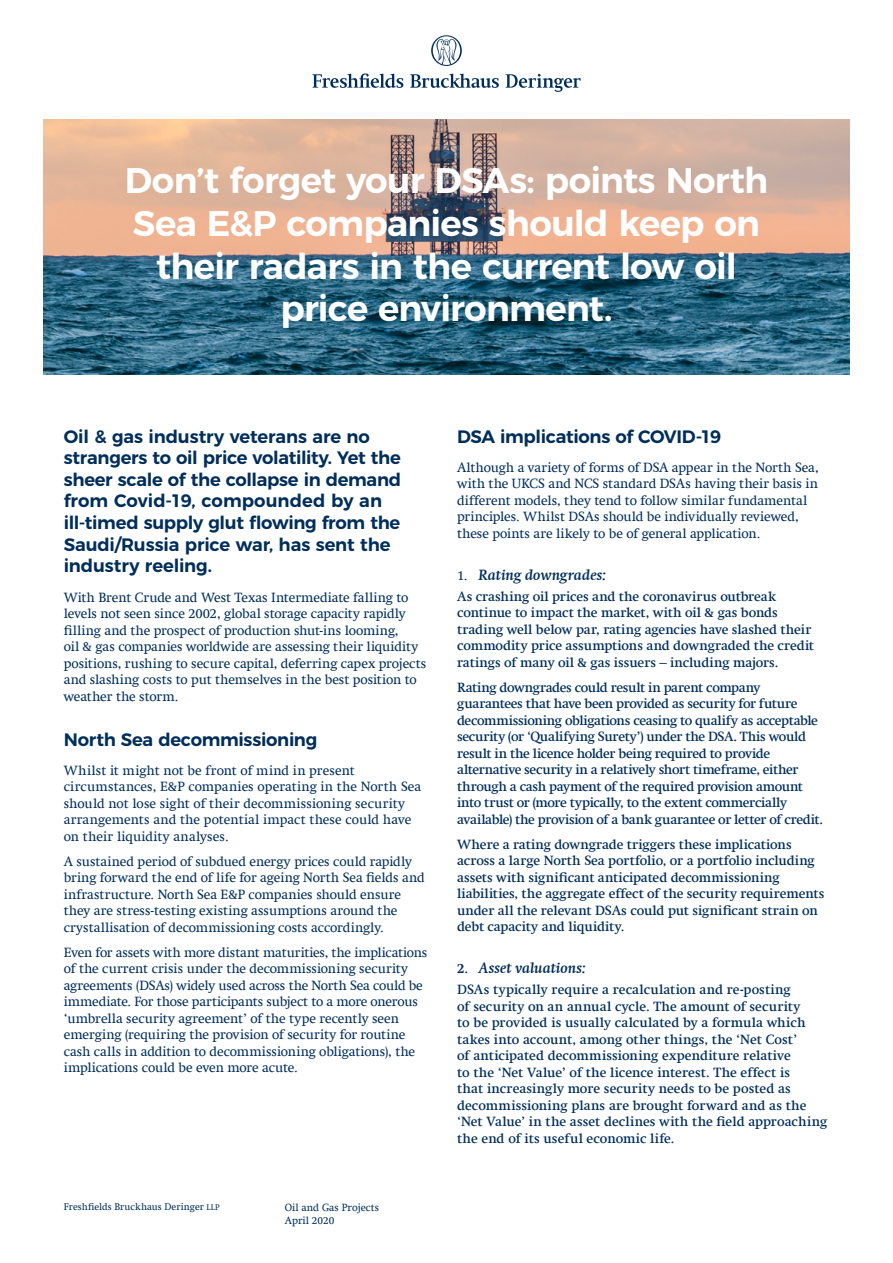
<style>
.page{position:relative;width:893px;height:1263px;background:#fff}
.page>*{position:absolute;margin:0;border:0;box-sizing:border-box;transform-origin:0 0}
.t1{font:600 35.55px/42.8px "Montserrat";letter-spacing:-.02em;color:#fff;text-align:center}
.t2{font:600 18px/21.6px "Montserrat";letter-spacing:-.015em;color:#002e5a}
.t3{font:italic 700 15px "Swift Com";letter-spacing:-.005em;color:#002e5a}
.t4{font:13.5px/16.5px "Swift Com";letter-spacing:-.005em;color:#002e5a}
.t5{font:500 13.5px/16.5px "Swift Com";letter-spacing:-.01em;color:#002e5a}
.t6{font:10.5px/13.5px "Swift Com";color:#002e5a}
.t7{font:9.75px "Swift Com";letter-spacing:.005em;color:#002e5a}
.s1{font-size:8.25px}
.s2{font-weight:400;font-style:normal;font-size:13.5px}
.s3{font-style:normal;font-size:13.5px}
</style>
<div class="page">
<svg style="left:410px;top:74px;width:89px;height:14px"></svg>
<svg style="left:506px;top:74px;width:75px;height:18px"></svg>
<svg style="left:312px;top:74px;width:91px;height:14px"></svg>
<svg style="left:431px;top:35px;width:31px;height:31px"></svg>
<img style="left:43px;top:120px;width:807px;height:254px">
<h1 class="t1" style="left:125px;top:156px;width:645px">Don’t forget your DSAs: points North<br>Sea E&amp;P companies should keep on their radars in the current low oil price environment.</h1>
<p class="t2" style="left:64px;top:424px;width:339px">Oil &amp; gas industry veterans are no strangers to oil price volatility. Yet the sheer scale of the collapse in demand from Covid-19, compounded by an ill-timed supply glut flowing from the Saudi/Russia price war, has sent the industry reeling.</p>
<p class="t4" style="left:64px;top:589px;width:364px">With Brent Crude and West Texas Intermediate falling to levels not seen since 2002, global storage capacity rapidly filling and the prospect of production shut-ins looming,<br>oil &amp; gas companies worldwide are assessing their liquidity positions, rushing to secure capital, deferring capex projects and slashing costs to put themselves in the best position to weather the storm.</p>
<h2 class="t2" style="left:64px;top:727px;width:255px">North Sea decommissioning</h2>
<p class="t4" style="left:64px;top:762px;width:359px">Whilst it might not be front of mind in present circumstances, E&amp;P companies operating in the North Sea should not lose sight of their decommissioning security arrangements and the potential impact these could have on their liquidity analyses.</p>
<p class="t4" style="left:64px;top:853px;width:362px">A sustained period of subdued energy prices could rapidly bring forward the end of life for ageing North Sea fields and infrastructure. North Sea E&amp;P companies should ensure they are stress-testing existing assumptions around the crystallisation of decommissioning costs accordingly.</p>
<p class="t4" style="left:64px;top:944px;width:365px">Even for assets with more distant maturities, the implications of the current crisis under the decommissioning security agreements (DSAs) widely used across the North Sea could be immediate. For those participants subject to a more onerous ‘umbrella security agreement’ of the type recently seen emerging (requiring the provision of security for routine cash calls in addition to decommissioning obligations), the implications could be even more acute.</p>
<p class="t7" style="left:64px;top:1201px;width:157px">Freshfields Bruckhaus Deringer <span class="s1">LLP</span></p>
<p class="t6" style="left:285px;top:1200px;width:96px">Oil and Gas Projects<br>April 2020</p>
<h2 class="t2" style="left:457px;top:424px;width:266px">DSA implications of COVID-19</h2>
<p class="t4" style="left:457px;top:459px;width:363px">Although a variety of forms of DSA appear in the North Sea, with the UKCS and NCS standard DSAs having their basis in different models, they tend to follow similar fundamental principles. Whilst DSAs should be individually reviewed, these points are likely to be of general application.</p>
<p class="t3" style="left:457px;top:566px;width:151px"><span class="s2">1.</span> Rating downgrades:</p>
<p class="t5" style="left:457px;top:588px;width:359px">As crashing oil prices and the coronavirus outbreak continue to impact the market, with oil &amp; gas bonds trading well below par, rating agencies have slashed their commodity price assumptions and downgraded the credit ratings of many oil &amp; gas issuers – including majors.</p>
<p class="t5" style="left:457px;top:679px;width:367px">Rating downgrades could result in parent company guarantees that have been provided as security for future decommissioning obligations ceasing to qualify as acceptable security (or ‘Qualifying Surety’) under the DSA. This would result in the licence holder being required to provide alternative security in a relatively short timeframe, either through a cash payment of the required provision amount into trust or (more typically, to the extent commercially available) the provision of a bank guarantee or letter of credit.</p>
<p class="t5" style="left:457px;top:836px;width:369px">Where a rating downgrade triggers these implications across a large North Sea portfolio, or a portfolio including assets with significant anticipated decommissioning liabilities, the aggregate effect of the security requirements under all the relevant DSAs could put significant strain on debt capacity and liquidity.</p>
<p class="t3" style="left:457px;top:959px;width:131px"><span class="s3">2.</span> Asset valuations:</p>
<p class="t5" style="left:457px;top:981px;width:372px">DSAs typically require a recalculation and re-posting<br>of security on an annual cycle. The amount of security<br>to be provided is usually calculated by a formula which takes into account, among other things, the ‘Net Cost’<br>of anticipated decommissioning expenditure relative<br>to the ‘Net Value’ of the licence interest. The effect is<br>that increasingly more security needs to be posted as decommissioning plans are brought forward and as the ‘Net Value’ in the asset declines with the field approaching the end of its useful economic life.</p>
</div>
